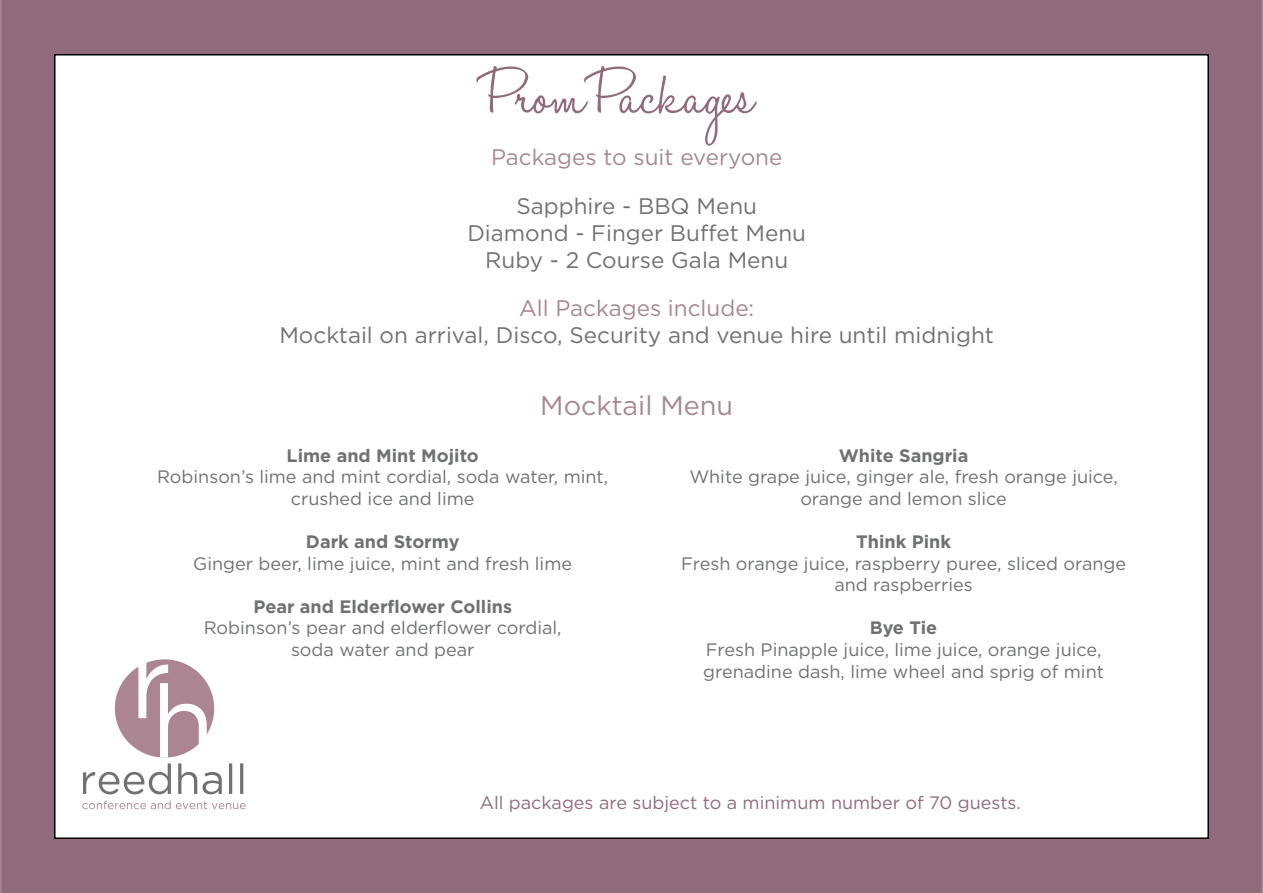
<style>
.page{position:relative;width:1263px;height:893px;background:#906b7c}
.page>*{position:absolute;margin:0;border:0;box-sizing:border-box;transform-origin:0 0}
.t1{font:72px "Halo Handletter";color:#916b7c}
.t2{font:27px "Gotham";color:#a78792}
.t3{font:22.5px/27px "Gotham";color:#6f7271;text-align:center}
.t4{font:22.5px "Gotham";color:#a78792}
.t5{font:18px/21.6px "Gotham";color:#6f7271;text-align:center}
.t6{font:700 18px "Gotham";color:#6f7271}
.t7{font:18px "Gotham";color:#916b7c}
</style>
<div class="page">
<div style="left:55px;top:55px;width:1153px;height:783px;background:#fff"></div>
<svg style="left:82px;top:801px;width:164px;height:8px"></svg>
<svg style="left:83px;top:660px;width:160px;height:134px"></svg>
<h1 class="t1" style="left:488px;top:56px;width:268px">Prom Packages</h1>
<p class="t4" style="left:491px;top:143px;width:293px">Packages to suit everyone</p>
<p class="t3" style="left:467px;top:192px;width:340px">Sapphire - BBQ Menu<br>Diamond - Finger Buffet Menu<br>Ruby - 2 Course Gala Menu</p>
<p class="t4" style="left:519px;top:294px;width:237px">All Packages include:</p>
<p class="t3" style="left:279px;top:321px;width:716px">Mocktail on arrival, Disco, Security and venue hire until midnight</p>
<h2 class="t2" style="left:540px;top:388px;width:194px">Mocktail Menu</h2>
<p class="t6" style="left:287px;top:443px;width:194px">Lime and Mint Mojito</p>
<p class="t5" style="left:157px;top:466px;width:453px">Robinson’s lime and mint cordial, soda water, mint, crushed ice and lime</p>
<p class="t6" style="left:306px;top:530px;width:155px">Dark and Stormy</p>
<p class="t5" style="left:193px;top:552px;width:380px">Ginger beer, lime juice, mint and fresh lime</p>
<p class="t6" style="left:253px;top:594px;width:260px">Pear and Elderflower Collins</p>
<p class="t5" style="left:204px;top:617px;width:359px">Robinson’s pear and elderflower cordial, soda water and pear</p>
<p class="t6" style="left:839px;top:443px;width:131px">White Sangria</p>
<p class="t5" style="left:689px;top:466px;width:430px">White grape juice, ginger ale, fresh orange juice, orange and lemon slice</p>
<p class="t6" style="left:856px;top:530px;width:96px">Think Pink</p>
<p class="t5" style="left:681px;top:552px;width:446px">Fresh orange juice, raspberry puree, sliced orange and raspberries</p>
<p class="t6" style="left:870px;top:616px;width:69px">Bye Tie</p>
<p class="t5" style="left:703px;top:638px;width:402px;text-align:left">Fresh Pinapple juice, lime juice, orange juice, grenadine dash, lime wheel and sprig of mint</p>
<p class="t7" style="left:480px;top:791px;width:543px">All packages are subject to a minimum number of 70 guests.</p>
</div>
